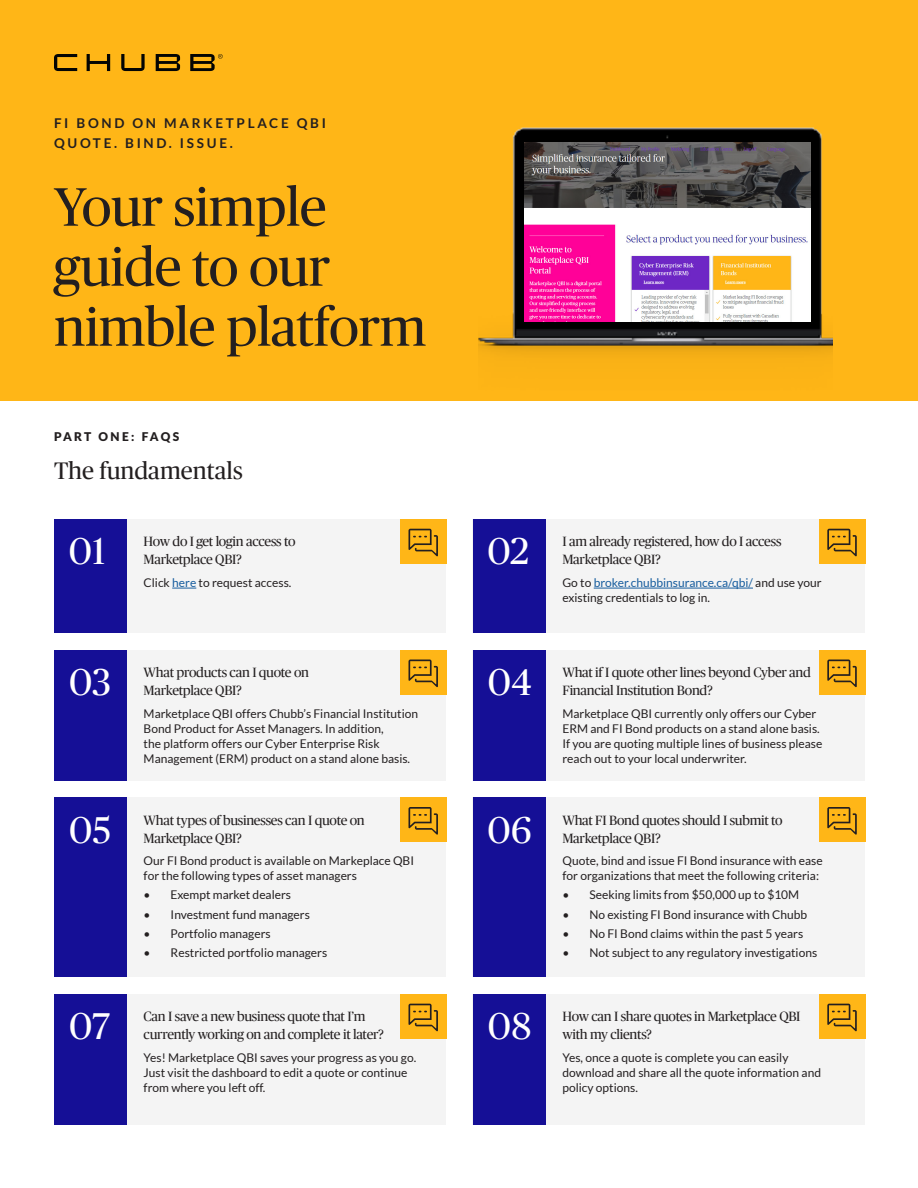
<style>
.page{position:relative;width:918px;height:1188px;background:#fff}
.page>*{position:absolute;margin:0;border:0;box-sizing:border-box;transform-origin:0 0}
.t1{font:54px/60px "Chubb Publico Office";letter-spacing:-.01em;color:#231f20}
.Numeral{font:37.5px "Chubb Publico Office";letter-spacing:.005em;color:#fff}
.Content_Head{font:24px "Chubb Publico Office";color:#231f20}
.H2_Head{font:13.5px/18px "Chubb Publico Office";letter-spacing:-.02em;color:#231f20}
.Pre-Head{font:700 13.5px/19.5px "Lato";letter-spacing:.2em;color:#231f20}
.Body{font:12px/15px "Lato";color:#231f20}
.Content_Pre-Head{font:900 12px "Lato";letter-spacing:.185em;color:#231f20}
.s1{color:#175d9e}
</style>
<div class="page">
<div style="left:0;top:0;width:918px;height:400px;background:#ffb617"></div>
<svg style="left:54px;top:54px;width:169px;height:17px"></svg>
<div style="left:54px;top:519px;width:392px;height:113px;background:#f4f4f4"></div>
<div style="left:54px;top:519px;width:73px;height:113px;background:#150f96"></div>
<div style="left:400px;top:519px;width:46px;height:45px;background:#ffb617"></div>
<svg style="left:409px;top:529px;width:29px;height:27px"></svg>
<svg style="left:172px;top:588px;width:24px;height:1px"></svg>
<div style="left:473px;top:519px;width:392px;height:114px;background:#f4f4f4"></div>
<div style="left:473px;top:519px;width:72px;height:114px;background:#150f96"></div>
<div style="left:819px;top:519px;width:46px;height:45px;background:#ffb617"></div>
<svg style="left:832px;top:529px;width:25px;height:27px"></svg>
<hr style="left:594px;top:588px;width:159px;height:1px;background:#175d9e">
<div style="left:54px;top:650px;width:392px;height:130px;background:#f4f4f4"></div>
<div style="left:54px;top:650px;width:73px;height:130px;background:#150f96"></div>
<div style="left:400px;top:650px;width:46px;height:45px;background:#ffb617"></div>
<svg style="left:409px;top:660px;width:29px;height:27px"></svg>
<div style="left:473px;top:650px;width:392px;height:130px;background:#f4f4f4"></div>
<div style="left:473px;top:650px;width:72px;height:130px;background:#150f96"></div>
<div style="left:819px;top:650px;width:46px;height:45px;background:#ffb617"></div>
<svg style="left:827px;top:660px;width:30px;height:27px"></svg>
<div style="left:54px;top:797px;width:392px;height:180px;background:#f4f4f4"></div>
<div style="left:54px;top:797px;width:73px;height:180px;background:#150f96"></div>
<div style="left:400px;top:797px;width:46px;height:45px;background:#ffb617"></div>
<svg style="left:409px;top:807px;width:29px;height:28px"></svg>
<div style="left:473px;top:797px;width:392px;height:180px;background:#f4f4f4"></div>
<div style="left:473px;top:797px;width:72px;height:180px;background:#150f96"></div>
<div style="left:819px;top:797px;width:46px;height:45px;background:#ffb617"></div>
<svg style="left:827px;top:807px;width:30px;height:28px"></svg>
<div style="left:54px;top:994px;width:392px;height:130px;background:#f4f4f4"></div>
<div style="left:54px;top:994px;width:73px;height:130px;background:#150f96"></div>
<div style="left:400px;top:994px;width:46px;height:45px;background:#ffb617"></div>
<svg style="left:409px;top:1004px;width:29px;height:27px"></svg>
<div style="left:473px;top:994px;width:392px;height:130px;background:#f4f4f4"></div>
<div style="left:473px;top:994px;width:72px;height:130px;background:#150f96"></div>
<div style="left:819px;top:994px;width:46px;height:45px;background:#ffb617"></div>
<svg style="left:827px;top:1004px;width:30px;height:27px"></svg>
<img style="left:479px;top:127px;width:353px;height:449px">
<img style="left:524px;top:142px;width:286px;height:180px">
<h1 class="Pre-Head" style="left:54px;top:113px;width:273px">FI BOND ON MARKETPLACE QBI<br>QUOTE. BIND. ISSUE.</h1>
<h1 class="t1" style="left:54px;top:174px;width:374px">Your simple guide to our nimble platform</h1>
<h1 class="Content_Pre-Head" style="left:54px;top:430px;width:127px">PART ONE: FAQS</h1>
<h1 class="Content_Head" style="left:54px;top:454px;width:190px">The fundamentals</h1>
<h1 class="Numeral" style="left:69px;top:525px;width:38px">01</h1>
<h2 class="H2_Head" style="left:144px;top:532px;width:153px">How do I get login access to<br>Marketplace QBI?</h2>
<p class="Body" style="left:144px;top:575px;width:149px">Click <span class="s1">here</span> to request access.</p>
<h1 class="Numeral" style="left:69px;top:656px;width:43px">03</h1>
<h2 class="H2_Head" style="left:144px;top:663px;width:167px">What products can I quote on<br>Marketplace QBI?</h2>
<p class="Body" style="left:144px;top:706px;width:276px">Marketplace QBI offers Chubb’s Financial Institution Bond Product for Asset Managers. In addition,<br>the platform offers our Cyber Enterprise Risk Management (ERM) product on a stand alone basis.</p>
<h1 class="Numeral" style="left:69px;top:804px;width:43px">05</h1>
<h2 class="H2_Head" style="left:144px;top:810px;width:223px">What types of businesses can I quote on<br>Marketplace QBI?</h2>
<p class="Body" style="left:144px;top:853px;width:272px">Our FI Bond product is available on Markeplace QBI for the following types of asset managers</p>
<p class="Body" style="left:144px;top:887px;width:149px">• Exempt market dealers</p>
<p class="Body" style="left:144px;top:907px;width:168px">• Investment fund managers</p>
<p class="Body" style="left:144px;top:926px;width:129px">• Portfolio managers</p>
<p class="Body" style="left:144px;top:945px;width:185px">• Restricted portfolio managers</p>
<h1 class="Numeral" style="left:69px;top:1000px;width:42px">07</h1>
<h2 class="H2_Head" style="left:144px;top:1007px;width:242px">Can I save a new business quote that I’m currently working on and complete it later?</h2>
<p class="Body" style="left:144px;top:1050px;width:274px">Yes! Marketplace QBI saves your progress as you go.<br>Just visit the dashboard to edit a quote or continue from where you left off.</p>
<h1 class="Numeral" style="left:487px;top:525px;width:43px">02</h1>
<h2 class="H2_Head" style="left:562px;top:532px;width:221px">I am already registered, how do I access<br>Marketplace QBI?</h2>
<p class="Body" style="left:562px;top:575px;width:261px">Go to <span class="s1">broker.chubbinsurance.ca/qbi/</span> and use your existing credentials to log in.</p>
<h1 class="Numeral" style="left:488px;top:656px;width:46px">04</h1>
<h2 class="H2_Head" style="left:562px;top:663px;width:250px">What if I quote other lines beyond Cyber and<br>Financial Institution Bond?</h2>
<p class="Body" style="left:562px;top:706px;width:261px">Marketplace QBI currently only offers our Cyber ERM and FI Bond products on a stand alone basis.<br>If you are quoting multiple lines of business please reach out to your local underwriter.</p>
<h1 class="Numeral" style="left:487px;top:804px;width:46px">06</h1>
<h2 class="H2_Head" style="left:562px;top:810px;width:222px">What FI Bond quotes should I submit to<br>Marketplace QBI?</h2>
<p class="Body" style="left:562px;top:853px;width:262px">Quote, bind and issue FI Bond insurance with ease for organizations that meet the following criteria:</p>
<p class="Body" style="left:562px;top:887px;width:238px">• Seeking limits from $50,000 up to $10M</p>
<p class="Body" style="left:562px;top:907px;width:246px">• No existing FI Bond insurance with Chubb</p>
<p class="Body" style="left:562px;top:926px;width:242px">• No FI Bond claims within the past 5 years</p>
<p class="Body" style="left:562px;top:945px;width:256px">• Not subject to any regulatory investigations</p>
<h1 class="Numeral" style="left:488px;top:1000px;width:45px">08</h1>
<h2 class="H2_Head" style="left:562px;top:1007px;width:240px">How can I share quotes in Marketplace QBI with my clients?</h2>
<p class="Body" style="left:562px;top:1050px;width:260px">Yes, once a quote is complete you can easily download and share all the quote information and policy options.</p>
</div>
